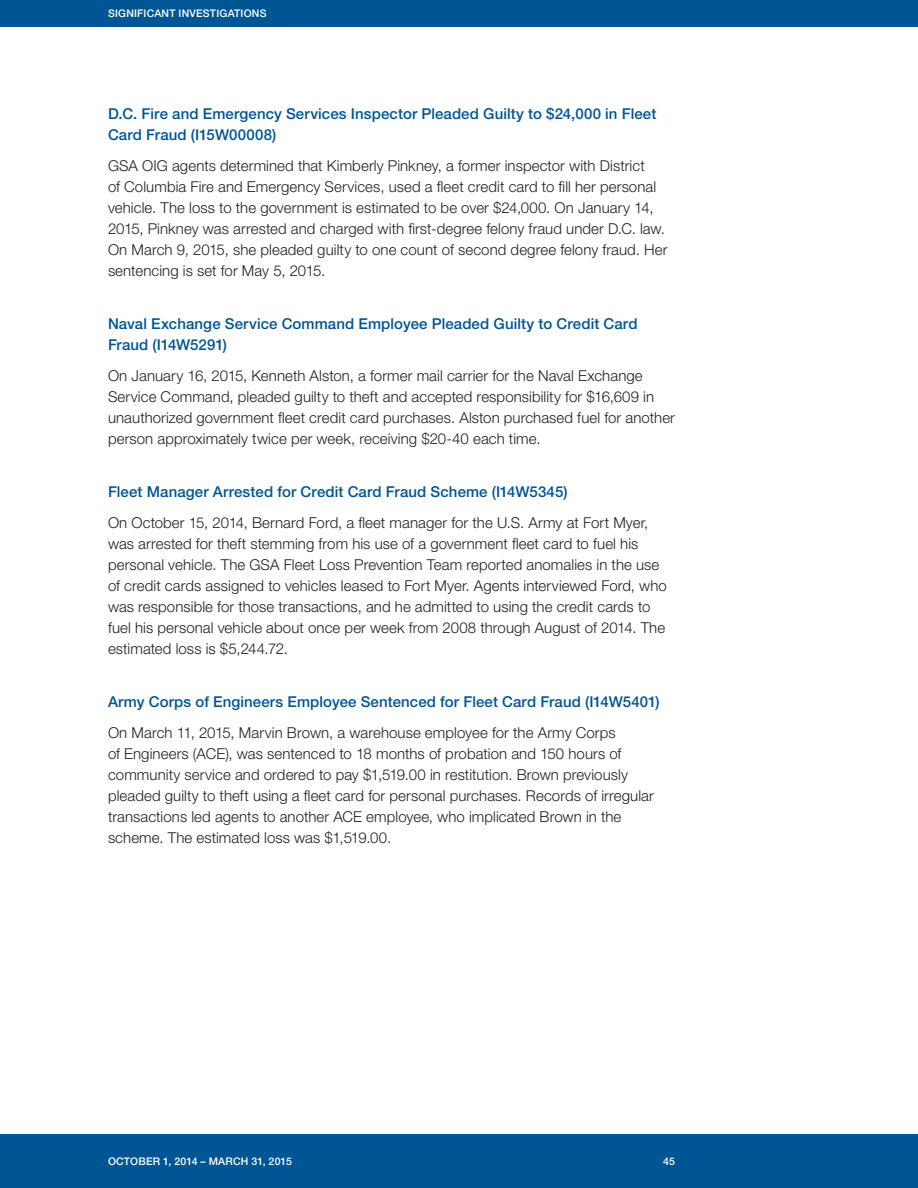
<style>
.page{position:relative;width:918px;height:1188px;background:#fff}
.page>*{position:absolute;margin:0;border:0;box-sizing:border-box;transform-origin:0 0}
._3_text{font:300 15px/21px "Helvetica Neue LT Std";letter-spacing:.005em;color:#231f20}
.Report_headline{font:500 15px/21px "Helvetica Neue LT Std";letter-spacing:.005em;color:#005595}
.t1{font:500 10.5px "Helvetica Neue LT Std";letter-spacing:.02em;color:#fff}
</style>
<div class="page">
<div style="left:0;top:0;width:918px;height:27px;background:#005595"></div>
<div style="left:0;top:1134px;width:918px;height:54px;background:#005595"></div>
<p class="t1" style="left:108px;top:7px;width:160px">SIGNIFICANT INVESTIGATIONS</p>
<p class="Report_headline" style="left:108px;top:103px;width:550px">D.C. Fire and Emergency Services Inspector Pleaded Guilty to $24,000 in Fleet<br>Card Fraud (I15W00008)</p>
<p class="_3_text" style="left:108px;top:155px;width:561px">GSA OIG agents determined that Kimberly Pinkney, a former inspector with District<br>of Columbia Fire and Emergency Services, used a fleet credit card to fill her personal vehicle. The loss to the government is estimated to be over $24,000. On January 14, 2015, Pinkney was arrested and charged with first-degree felony fraud under D.C. law.<br>On March 9, 2015, she pleaded guilty to one count of second degree felony fraud. Her sentencing is set for May 5, 2015.</p>
<p class="Report_headline" style="left:108px;top:313px;width:531px">Naval Exchange Service Command Employee Pleaded Guilty to Credit Card<br>Fraud (I14W5291)</p>
<p class="_3_text" style="left:108px;top:365px;width:569px">On January 16, 2015, Kenneth Alston, a former mail carrier for the Naval Exchange Service Command, pleaded guilty to theft and accepted responsibility for $16,609 in unauthorized government fleet credit card purchases. Alston purchased fuel for another person approximately twice per week, receiving $20-40 each time.</p>
<p class="Report_headline" style="left:108px;top:481px;width:461px">Fleet Manager Arrested for Credit Card Fraud Scheme (I14W5345)</p>
<p class="_3_text" style="left:108px;top:512px;width:560px">On October 15, 2014, Bernard Ford, a fleet manager for the U.S. Army at Fort Myer, was arrested for theft stemming from his use of a government fleet card to fuel his personal vehicle. The GSA Fleet Loss Prevention Team reported anomalies in the use of credit cards assigned to vehicles leased to Fort Myer. Agents interviewed Ford, who was responsible for those transactions, and he admitted to using the credit cards to fuel his personal vehicle about once per week from 2008 through August of 2014. The estimated loss is $5,244.72.</p>
<p class="Report_headline" style="left:108px;top:691px;width:553px">Army Corps of Engineers Employee Sentenced for Fleet Card Fraud (I14W5401)</p>
<p class="_3_text" style="left:108px;top:722px;width:547px">On March 11, 2015, Marvin Brown, a warehouse employee for the Army Corps<br>of Engineers (ACE), was sentenced to 18 months of probation and 150 hours of community service and ordered to pay $1,519.00 in restitution. Brown previously pleaded guilty to theft using a fleet card for personal purchases. Records of irregular transactions led agents to another ACE employee, who implicated Brown in the scheme. The estimated loss was $1,519.00.</p>
<p class="t1" style="left:108px;top:1155px;width:185px">Octo ber 1, 2014 – March 31, 2015</p>
<p class="t1" style="left:663px;top:1155px;width:13px">45</p>
</div>
